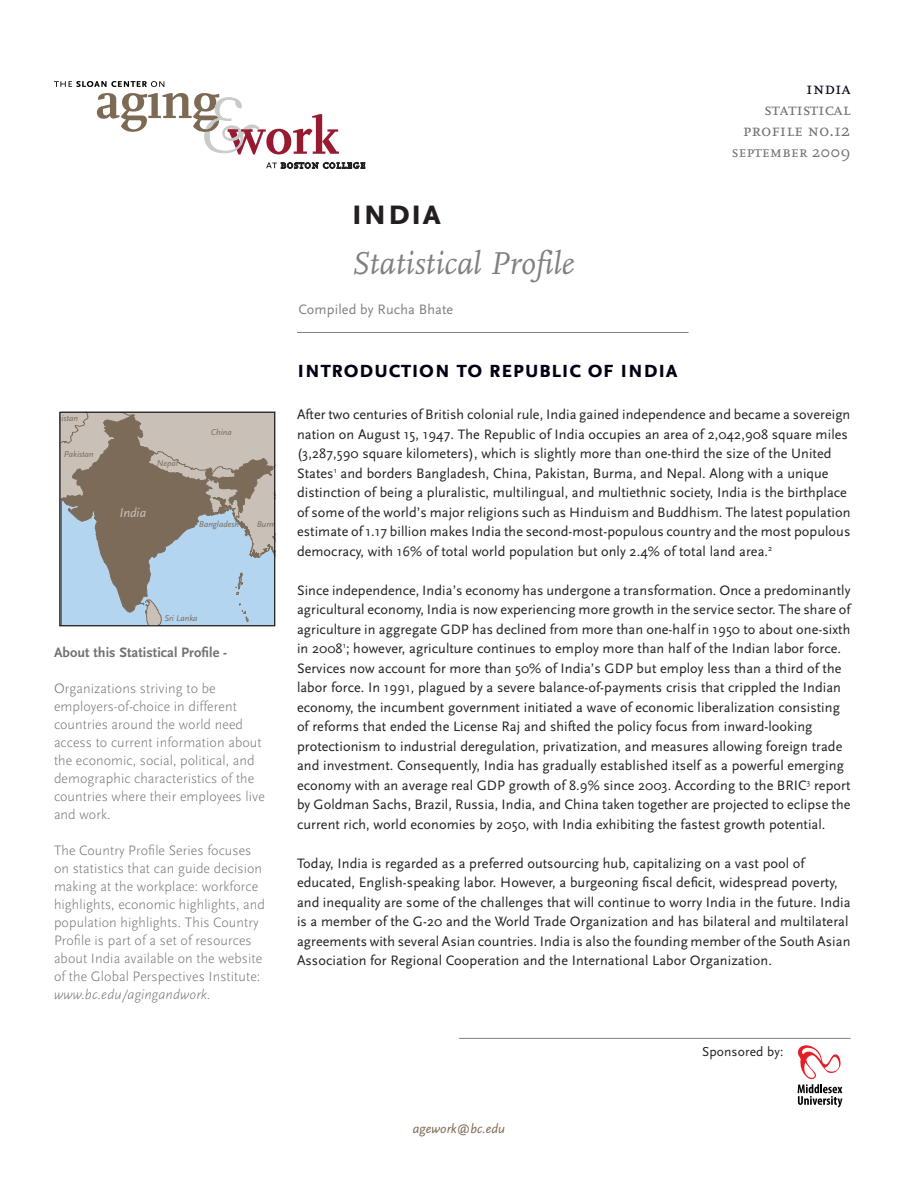
<style>
.page{position:relative;width:918px;height:1188px;background:#fff}
.page>*{position:absolute;margin:0;border:0;box-sizing:border-box;transform-origin:0 0}
.Titles__Main_22_K{font:700 37.5px "Scala Sans Caps";color:#231f20}
.Titles__Main_22_K-2{font:italic 33px "Scala";color:#808083}
.Heading__16_K_CAPSBO{font:700 24.75px "Scala Sans Caps";color:#000015}
.t1{font:18px "Scala Caps";color:#717074}
.t2{font:18px "Scala Caps";color:#000015}
.t3{font:16.5px "Scala Caps";color:#717074}
.text-paragraph__9_5{font:14.25px/19.5px "Scala Sans";letter-spacing:.005em;color:#231f20}
.text-paragraph__9_5-2{font:300 14.25px/18px "Scala Sans";letter-spacing:.005em;color:#717074}
.text-paragraph__9_5-3{font:700 14.25px "Scala Sans";letter-spacing:.005em;color:#717074}
.text-paragraph__9_5-4{font:14.25px "Scala Sans";letter-spacing:.01em;color:#808083}
.t4{font:italic 13.5px "Scala Sans";color:#7c6954}
.text-paragraph__9_12{font:13.5px "Scala Sans";letter-spacing:.01em;color:#231f20}
.t5{font:italic 13.2px "Scala Sans";color:#c9c1b8}
.t6{font:italic 8.85px "Scala Sans";color:#7d6b5a}
.s1{font-family:"Scala"}
.s2{font-style:italic}
</style>
<div class="page">
<svg style="left:266px;top:162px;width:99px;height:7px"></svg>
<svg style="left:54px;top:81px;width:110px;height:6px"></svg>
<svg style="left:97px;top:93px;width:242px;height:61px"></svg>
<hr style="left:297px;top:332px;width:391px;height:1px;background:#808083">
<svg style="left:60px;top:411px;width:216px;height:215px;background:#a6a9ab"></svg>
<div style="left:59px;top:412px;width:216px;height:214px;border:1px solid #231f20"></div>
<hr style="left:459px;top:1038px;width:391px;height:1px;background:#808083">
<svg style="left:798px;top:1045px;width:44px;height:63px"></svg>
<p class="Titles__Main_22_K" style="left:351px;top:191px;width:92px">india</p>
<p class="Titles__Main_22_K-2" style="left:351px;top:246px;width:224px">Statistical Profile</p>
<p class="text-paragraph__9_5-4" style="left:298px;top:302px;width:156px">Compiled by Rucha Bhate</p>
<p class="t2" style="left:806px;top:79px;width:46px">india</p>
<p class="t1" style="left:764px;top:100px;width:88px">statistical</p>
<p class="t1" style="left:743px;top:121px;width:109px">profile no.<span class="s1">12</span></p>
<p class="t3" style="left:732px;top:143px;width:120px">september <span class="s1">2009</span></p>
<p class="t6" style="left:64px;top:450px;width:31px">Pakistan</p>
<p class="t6" style="left:157px;top:458px;width:23px">Nepal</p>
<p class="t5" style="left:119px;top:505px;width:28px">India</p>
<p class="t6" style="left:211px;top:427px;width:22px">China</p>
<p class="t6" style="left:199px;top:519px;width:42px">Bangladesh</p>
<p class="t6" style="left:257px;top:519px;width:26px">Burma</p>
<p class="t6" style="left:164px;top:614px;width:35px">Sri Lanka</p>
<p class="text-paragraph__9_5-3" style="left:54px;top:644px;width:174px">About this Statistical Profile -</p>
<p class="text-paragraph__9_5-2" style="left:54px;top:679px;width:212px">Organizations striving to be employers-of-choice in different countries around the world need access to current information about the economic, social, political, and demographic characteristics of the countries where their employees live and work.</p>
<p class="text-paragraph__9_5-2" style="left:54px;top:841px;width:213px">The Country Profile Series focuses on statistics that can guide decision making at the workplace: workforce highlights, economic highlights, and population highlights. This Country</p>
<p class="text-paragraph__9_5-2" style="left:54px;top:931px;width:210px">Profile is part of a set of resources about India available on the website of the Global Perspectives Institute: <span class="s2">www.bc.edu/agingandwork.</span></p>
<p class="Heading__16_K_CAPSBO" style="left:297px;top:356px;width:382px">introduction to republic of india</p>
<p class="text-paragraph__9_5" style="left:297px;top:405px;width:555px">After two centuries of British colonial rule, India gained independence and became a sovereign nation on August 15, 1947. The Republic of India occupies an area of 2,042,908 square miles (3,287,590 square kilometers), which is slightly more than one-third the size of the United States<sup>1</sup> and borders Bangladesh, China, Pakistan, Burma, and Nepal. Along with a unique distinction of being a pluralistic, multilingual, and multiethnic society, India is the birthplace of some of the world’s major religions such as Hinduism and Buddhism. The latest population estimate of 1.17 billion makes India the second-most-populous country and the most populous democracy, with 16% of total world population but only 2.4% of total land area.<sup>2</sup></p>
<p class="text-paragraph__9_5" style="left:297px;top:581px;width:555px">Since independence, India’s economy has undergone a transformation. Once a predominantly agricultural economy, India is now experiencing more growth in the service sector. The share of agriculture in aggregate GDP has declined from more than one-half in 1950 to about one-sixth in 2008<sup>1</sup>; however, agriculture continues to employ more than half of the Indian labor force.<br>Services now account for more than 50% of India’s GDP but employ less than a third of the labor force. In 1991, plagued by a severe balance-of-payments crisis that crippled the Indian economy, the incumbent government initiated a wave of economic liberalization consisting of reforms that ended the License Raj and shifted the policy focus from inward-looking protectionism to industrial deregulation, privatization, and measures allowing foreign trade and investment. Consequently, India has gradually established itself as a powerful emerging economy with an average real GDP growth of 8.9% since 2003. According to the BRIC<sup>3</sup> report by Goldman Sachs, Brazil, Russia, India, and China taken together are projected to eclipse the current rich, world economies by 2050, with India exhibiting the fastest growth potential.</p>
<p class="text-paragraph__9_5" style="left:297px;top:854px;width:555px">Today, India is regarded as a preferred outsourcing hub, capitalizing on a vast pool of educated, English-speaking labor. However, a burgeoning fiscal deficit, widespread poverty, and inequality are some of the challenges that will continue to worry India in the future. India is a member of the G-20 and the World Trade Organization and has bilateral and multilateral agreements with several Asian countries. India is also the founding member of the South Asian Association for Regional Cooperation and the International Labor Organization.</p>
<p class="text-paragraph__9_12" style="left:702px;top:1044px;width:83px">Sponsored by:</p>
<p class="t4" style="left:413px;top:1122px;width:94px">agework@bc.edu</p>
</div>
